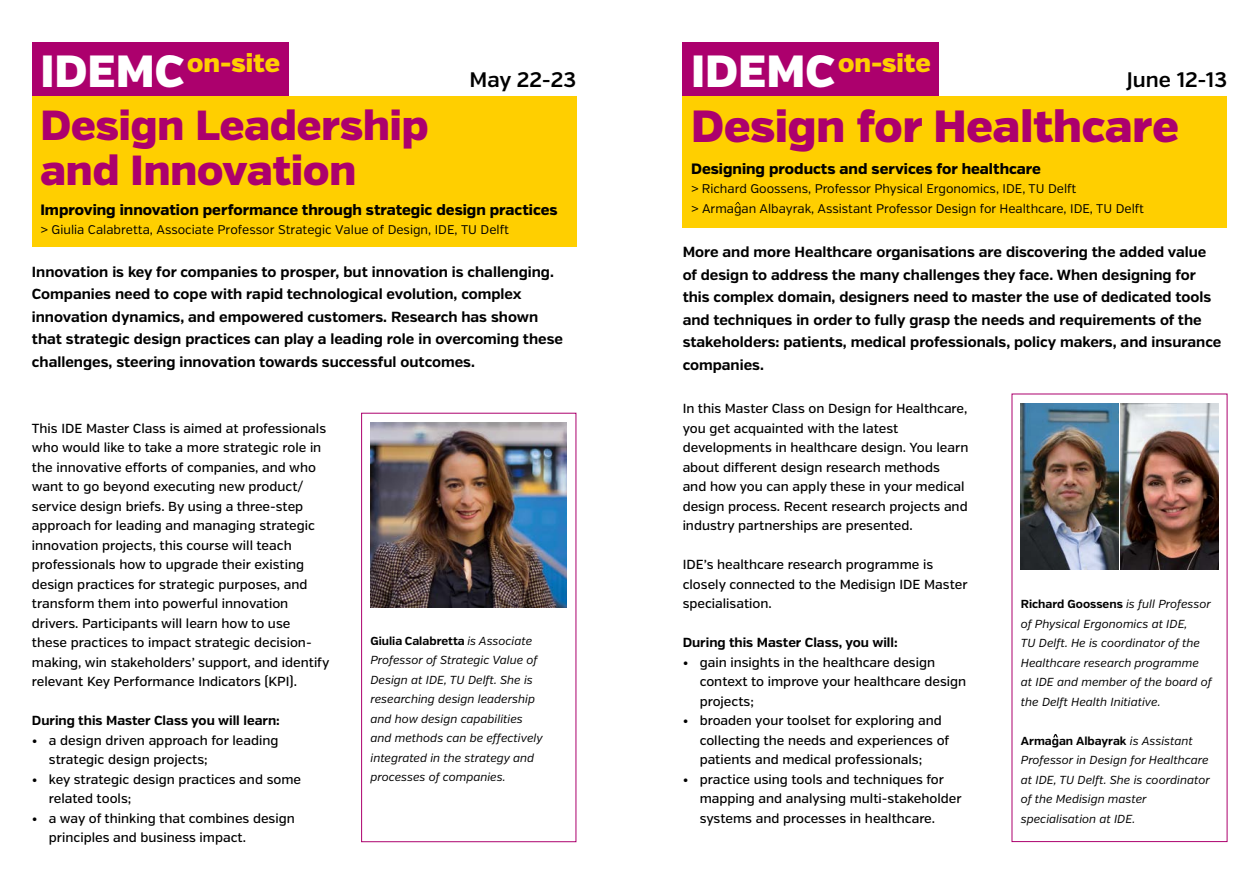
<style>
.page{position:relative;width:1259px;height:893px;background:#fff}
.page>*{position:absolute;margin:0;border:0;box-sizing:border-box;transform-origin:0 0}
.t1{font:900 45px "Verb";color:#ac006d}
.t2{font:900 42px/45px "Verb";color:#ac006d}
.t3{font:900 26.1px "Verb";color:#ffcf00}
.t4{font:600 21px "Verb";color:#000}
.t5{font:800 15px "Verb";color:#000}
.t6{font:700 14.7px/22.5px "Verb";color:#000}
.t7{font:500 13.2px/19.5px "Verb";color:#000}
.t8{font:700 13.2px "Verb";color:#000}
.t9{font:12.6px/19.5px "Verb";color:#000}
.t10{font:italic 11.7px/19.5px "Verb";color:#000}
.s1{font-size:45px;color:#fff}
.s2{font-weight:700;font-style:normal}
</style>
<div class="page">
<img style="left:370px;top:422px;width:196px;height:185px">
<div style="left:361px;top:413px;width:215px;height:429px;border:1px solid #ac006d"></div>
<div style="left:32px;top:43px;width:256px;height:53px;background:#ac006d"></div>
<div style="left:32px;top:96px;width:544px;height:151px;background:#ffcf00"></div>
<img style="left:1021px;top:403px;width:97px;height:166px">
<img style="left:1120px;top:403px;width:98px;height:166px">
<svg style="left:1053px;top:734px;width:5px;height:3px"></svg>
<div style="left:682px;top:43px;width:257px;height:53px;background:#ac006d"></div>
<div style="left:682px;top:96px;width:545px;height:131px;background:#ffcf00"></div>
<h3 class="t3" style="left:40px;top:47px;width:241px"><span class="s1">IDEMC</span>on-site</h3>
<h3 class="t4" style="left:469px;top:67px;width:108px">May 22-23</h3>
<h2 class="t2" style="left:40px;top:104px;width:389px">Design Leadership and Innovation</h2>
<p class="t5" style="left:40px;top:201px;width:519px">Improving innovation performance through strategic design practices</p>
<p class="t9" style="left:40px;top:220px;width:470px">&gt; Giulia Calabretta, Associate Professor Strategic Value of Design, IDE, TU Delft</p>
<p class="t6" style="left:32px;top:260px;width:532px">Innovation is key for companies to prosper, but innovation is challenging.<br>Companies need to cope with rapid technological evolution, complex innovation dynamics, and empowered customers. Research has shown that strategic design practices can play a leading role in overcoming these challenges, steering innovation towards successful outcomes.</p>
<p class="t7" style="left:32px;top:418px;width:299px">This IDE Master Class is aimed at professionals who would like to take a more strategic role in the innovative efforts of companies, and who want to go beyond executing new product/ service design briefs. By using a three-step approach for leading and managing strategic innovation projects, this course will teach professionals how to upgrade their existing design practices for strategic purposes, and transform them into powerful innovation drivers. Participants will learn how to use<br>these practices to impact strategic decision&shy;making, win stakeholders’ support, and identify relevant Key Performance Indicators (KPI).</p>
<p class="t8" style="left:32px;top:712px;width:249px">During this Master Class you will learn:</p>
<p class="t7" style="left:49px;top:730px;width:231px;text-indent:-17px">• a design driven approach for leading strategic design projects;</p>
<p class="t7" style="left:49px;top:769px;width:254px;text-indent:-17px">• key strategic design practices and some related tools;</p>
<p class="t7" style="left:49px;top:808px;width:247px;text-indent:-17px">• a way of thinking that combines design principles and business impact.</p>
<p class="t10" style="left:370px;top:631px;width:174px"><span class="s2">Giulia Calabretta</span> is Associate<br>Professor of Strategic Value of<br>Design at IDE, TU Delft. She is researching design leadership and how design capabilities and methods can be effectively integrated in the strategy and processes of companies.</p>
<h3 class="t3" style="left:691px;top:47px;width:241px"><span class="s1">IDEMC</span>on-site</h3>
<h3 class="t4" style="left:1126px;top:67px;width:102px">June 12-13</h3>
<h1 class="t1" style="left:691px;top:99px;width:489px">Design for Healthcare</h1>
<p class="t5" style="left:691px;top:159px;width:351px">Designing products and services for healthcare</p>
<p class="t9" style="left:691px;top:179px;width:454px">&gt; Richard Goossens, Professor Physical Ergonomics, IDE, TU Delft<br>&gt; Armagan Albayrak, Assistant Professor Design for Healthcare, IDE, TU Delft</p>
<p class="t6" style="left:682px;top:241px;width:540px">More and more Healthcare organisations are discovering the added value of design to address the many challenges they face. When designing for this complex domain, designers need to master the use of dedicated tools and techniques in order to fully grasp the needs and requirements of the stakeholders: patients, medical professionals, policy makers, and insurance companies.</p>
<p class="t7" style="left:682px;top:399px;width:287px">In this Master Class on Design for Healthcare, you get acquainted with the latest developments in healthcare design. You learn about different design research methods<br>and how you can apply these in your medical design process. Recent research projects and industry partnerships are presented.</p>
<p class="t7" style="left:682px;top:555px;width:286px">IDE’s healthcare research programme is closely connected to the Medisign IDE Master specialisation.</p>
<p class="t8" style="left:682px;top:634px;width:217px">During this Master Class, you will:</p>
<p class="t7" style="left:699px;top:652px;width:268px;text-indent:-17px">• gain insights in the healthcare design context to improve your healthcare design projects;</p>
<p class="t7" style="left:699px;top:711px;width:251px;text-indent:-17px">• broaden your toolset for exploring and collecting the needs and experiences of patients and medical professionals;</p>
<p class="t7" style="left:699px;top:769px;width:263px;text-indent:-17px">• practice using tools and techniques for mapping and analysing multi-stakeholder systems and processes in healthcare.</p>
<p class="t10" style="left:1021px;top:594px;width:193px"><span class="s2">Richard Goossens</span> is full Professor of Physical Ergonomics at IDE,<br>TU Delft. He is coordinator of the<br>Healthcare research programme at IDE and member of the board of the Delft Health Initiative.</p>
<p class="t10" style="left:1021px;top:731px;width:190px"><span class="s2">Armagan Albayrak</span> is Assistant<br>Professor in Design for Healthcare at IDE, TU Delft. She is coordinator of the Medisign master specialisation at IDE.</p>
</div>
